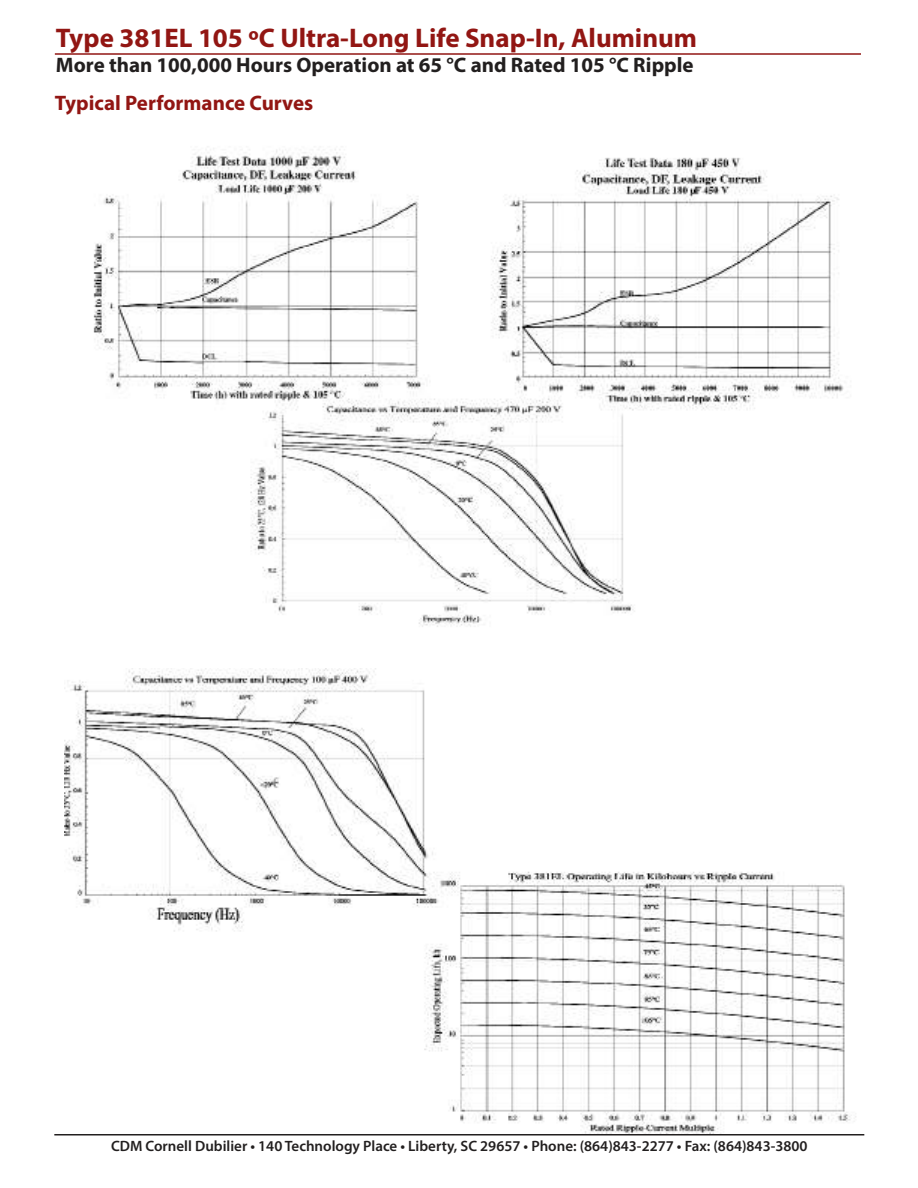
<style>
.page{position:relative;width:918px;height:1188px;background:#fff}
.page>*{position:absolute;margin:0;border:0;box-sizing:border-box;transform-origin:0 0}
.t1{font:700 27px "Myriad Pro";color:#921613}
.t2{font:700 21px "Myriad Pro";color:#221f1f}
.t3{font:700 21px "Myriad Pro";color:#921613}
.t4{font:600 15px "Myriad Pro";color:#221f1f}
</style>
<div class="page">
<hr style="left:55px;top:53px;width:806px;height:2px;background:#921613">
<hr style="left:54px;top:1134px;width:810px;height:1px;background:#221f1f">
<img style="left:93px;top:148px;width:751px;height:479px">
<img style="left:64px;top:669px;width:792px;height:465px">
<div style="left:46px;top:940px;width:46px;height:174px;background:#fff"></div>
<h1 class="t1" style="left:56px;top:27px;width:643px">Type 381EL 105 ºC Ultra-Long Life Snap-In, Aluminum</h1>
<h2 class="t2" style="left:56px;top:57px;width:639px">More than 100,000 Hours Operation at 65 °C and Rated 105 °C Ripple</h2>
<h2 class="t3" style="left:55px;top:95px;width:260px">Typical Performance Curves</h2>
<p class="t4" style="left:111px;top:1140px;width:698px">CDM Cornell Dubilier • 140 Technology Place • Liberty, SC 29657 • Phone: (864)843-2277 • Fax: (864)843-3800</p>
</div>
